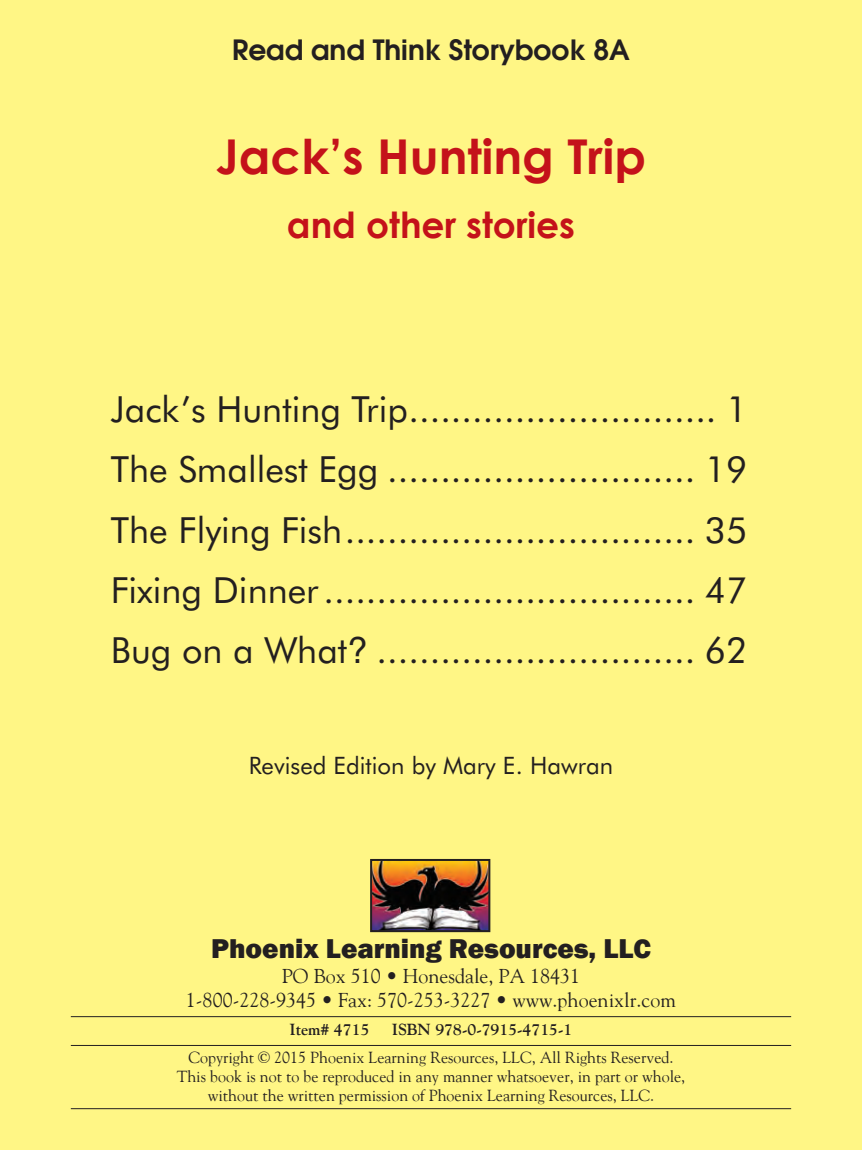
<style>
.page{position:relative;width:862px;height:1150px;background:#fff685}
.page>*{position:absolute;margin:0;border:0;box-sizing:border-box;transform-origin:0 0}
.t1{font:700 48px "Century Gothic";color:#c4121a}
.t2{font:36px/60px "Futura BT";color:#231f20;text-align:justify}
.t3{font:700 36px "Century Gothic";color:#c4121a}
.t4{font:800 28px "Franklin Gothic";color:#231f20}
.t5{font:600 28px "Avant Garde";color:#231f20}
.t6{font:24px "Futura BT";color:#231f20}
.t7{font:20px/24px "Goudy";color:#231f20;text-align:center}
.t8{font:16px/19.2px "Goudy";color:#231f20;text-align:center}
.t9{font:700 16px "Goudy";color:#231f20}
.s1{font-family:"Helvetica"}
</style>
<div class="page">
<img style="left:373px;top:862px;width:114px;height:67px">
<div style="left:370px;top:859px;width:120px;height:73px;border:2px solid #231f20"></div>
<hr style="left:71px;top:1045px;width:720px;height:1px;background:#231f20">
<hr style="left:71px;top:1108px;width:720px;height:1px;background:#231f20">
<hr style="left:71px;top:1016px;width:720px;height:1px;background:#231f20">
<p class="t5" style="left:232px;top:31px;width:399px">Read and Think Storybook 8A</p>
<h1 class="t1" style="left:216px;top:120px;width:432px">Jack’s Hunting Trip</h1>
<p class="t3" style="left:287px;top:197px;width:289px">and other stories</p>
<p class="t2" style="left:111px;top:379px;width:638px">Jack’s Hunting Trip............................. 1<br>The Smallest Egg ............................. 19<br>The Flying Fish................................. 35<br>Fixing Dinner................................... 47<br>Bug on a What<span class="s1">?</span> .............................. 62</p>
<p class="t6" style="left:249px;top:750px;width:366px">Revised Edition by Mary E. Hawran</p>
<p class="t4" style="left:211px;top:930px;width:441px">Phoenix Learning Resources, LLC</p>
<p class="t7" style="left:186px;top:963px;width:491px">PO Box 510 • Honesdale, PA 18431<br>1-800-228-9345 • Fax: 570-253-3227 • www.phoenixlr.com</p>
<p class="t9" style="left:289px;top:1019px;width:82px">Item# 4715</p>
<p class="t9" style="left:392px;top:1019px;width:182px">ISBN 978-0-7915-4715-1</p>
<p class="t8" style="left:177px;top:1047px;width:510px">Copyright © 2015 Phoenix Learning Resources, LLC, All Rights Reserved.<br>This book is not to be reproduced in any manner whatsoever, in part or whole, without the written permission of Phoenix Learning Resources, LLC.</p>
</div>
